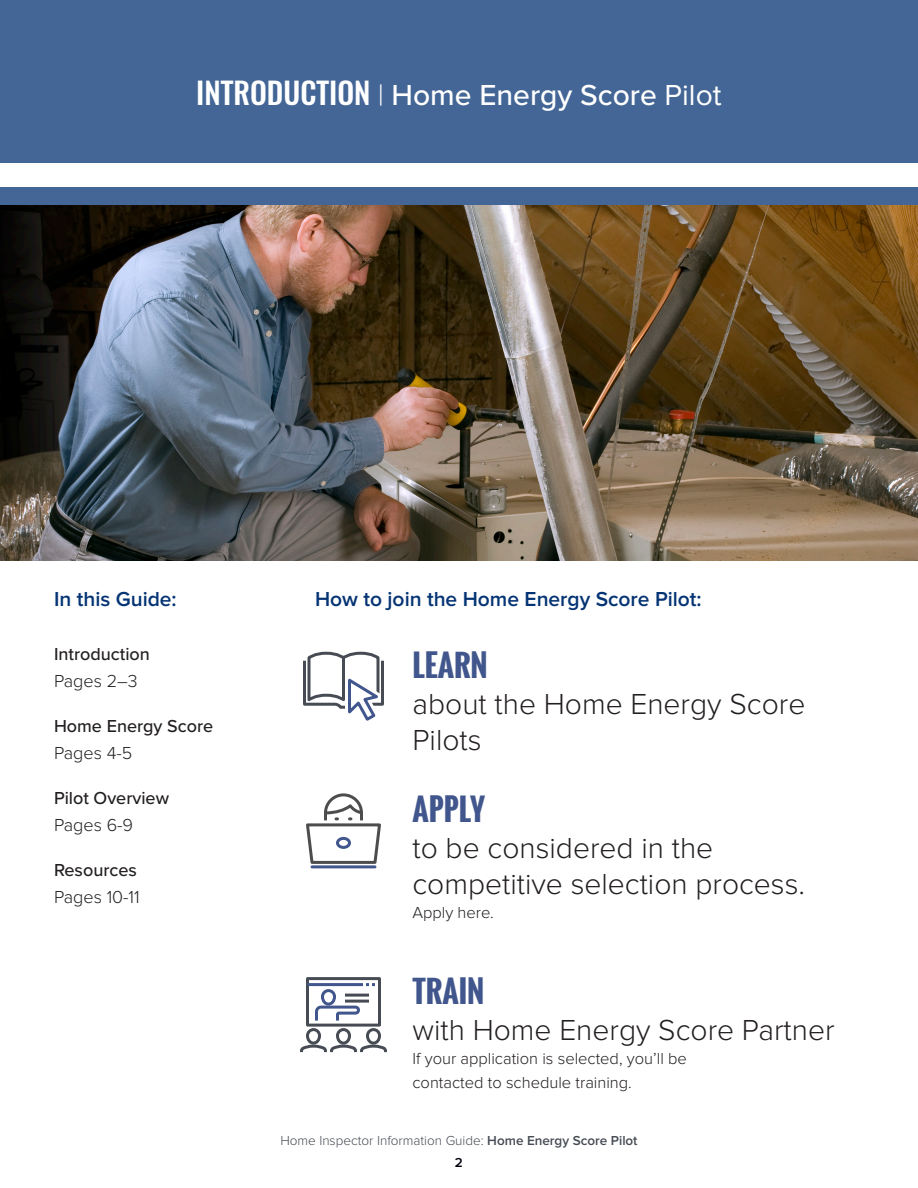
<style>
.page{position:relative;width:918px;height:1188px;background:#fff}
.page>*{position:absolute;margin:0;border:0;box-sizing:border-box;transform-origin:0 0}
.Under_Oswald_Bold{font:300 30px/36px "Proxima Nova";color:#231f20}
.t1{font:500 30px "Proxima Nova";color:#fff}
.Oswald_Bold{font:700 30px "Oswald";color:#41568c}
.t2{font:600 21px "Proxima Nova";color:#053474}
.TOC_1{font:500 18px "Proxima Nova";color:#231f20}
.TOC_2{font:300 18px "Proxima Nova";color:#231f20}
.Body_Text{font:300 16.5px/24px "Proxima Nova";color:#231f20}
.t3{font:300 13.5px "Proxima Nova";color:#464b54}
.t4{font:600 13.5px "Proxima Nova";color:#00000b}
.s1{font-family:"Oswald"}
.s2{font-weight:300}
.s3{font-weight:400}
.s4{font-weight:600}
</style>
<div class="page">
<div style="left:0;top:0;width:918px;height:205px;background:#436696"></div>
<div style="left:0;top:164px;width:918px;height:23px;background:#fff"></div>
<svg style="left:303px;top:651px;width:81px;height:70px"></svg>
<div style="left:306px;top:977px;width:75px;height:50px;border:3px solid #464b54"></div>
<svg style="left:300px;top:982px;width:87px;height:71px"></svg>
<div style="left:321px;top:989px;width:15px;height:17px;border:3px solid #41568c;border-radius:6px"></div>
<hr style="left:345px;top:994px;width:24px;height:3px;background:#464b54">
<hr style="left:345px;top:1000px;width:24px;height:3px;background:#464b54">
<hr style="left:312px;top:865px;width:63px;height:3px;background:#41568c">
<svg style="left:306px;top:793px;width:75px;height:71px"></svg>
<img style="left:0;top:205px;width:918px;height:356px">
<p class="t1" style="left:196px;top:72px;width:527px"><span class="s1">INTRODUCTION</span> <span class="s2">|</span> Home Energy Score <span class="s3">Pilot</span></p>
<h2 class="t2" style="left:54px;top:587px;width:124px">In this Guide:</h2>
<h2 class="t2" style="left:315px;top:587px;width:388px">How to join the Home Energy Score Pilot:</h2>
<p class="TOC_1" style="left:54px;top:641px;width:97px">Introduction</p>
<p class="TOC_2" style="left:54px;top:671px;width:85px">Pages 2–3</p>
<p class="TOC_1" style="left:54px;top:713px;width:161px">Home Energy Score</p>
<p class="TOC_2" style="left:54px;top:743px;width:80px">Pages 4-5</p>
<p class="TOC_1" style="left:54px;top:785px;width:117px">Pilot Overview</p>
<p class="TOC_2" style="left:54px;top:815px;width:81px">Pages 6-9</p>
<p class="TOC_1" style="left:54px;top:857px;width:84px">Resources</p>
<p class="TOC_2" style="left:54px;top:887px;width:87px">Pages 10-11</p>
<p class="Oswald_Bold" style="left:412px;top:643px;width:77px">LEARN</p>
<p class="Under_Oswald_Bold" style="left:412px;top:686px;width:394px">about the Home Energy Score<br>Pilots</p>
<p class="Oswald_Bold" style="left:412px;top:787px;width:74px">APPLY</p>
<p class="Under_Oswald_Bold" style="left:412px;top:830px;width:394px">to be considered in the competitive selection process.</p>
<p class="Body_Text" style="left:412px;top:901px;width:83px">Apply here.</p>
<p class="Oswald_Bold" style="left:412px;top:968px;width:73px">TRAIN</p>
<p class="Under_Oswald_Bold" style="left:412px;top:1012px;width:424px">with Home Energy Score Partner</p>
<p class="Body_Text" style="left:412px;top:1046px;width:276px">If your application is selected, you’ll be contacted to schedule training.</p>
<p class="t3" style="left:280px;top:1132px;width:359px">Home Inspector Information Guide: <span class="s4">Home Energy Score Pilot</span></p>
<p class="t4" style="left:455px;top:1155px;width:10px">2</p>
</div>
